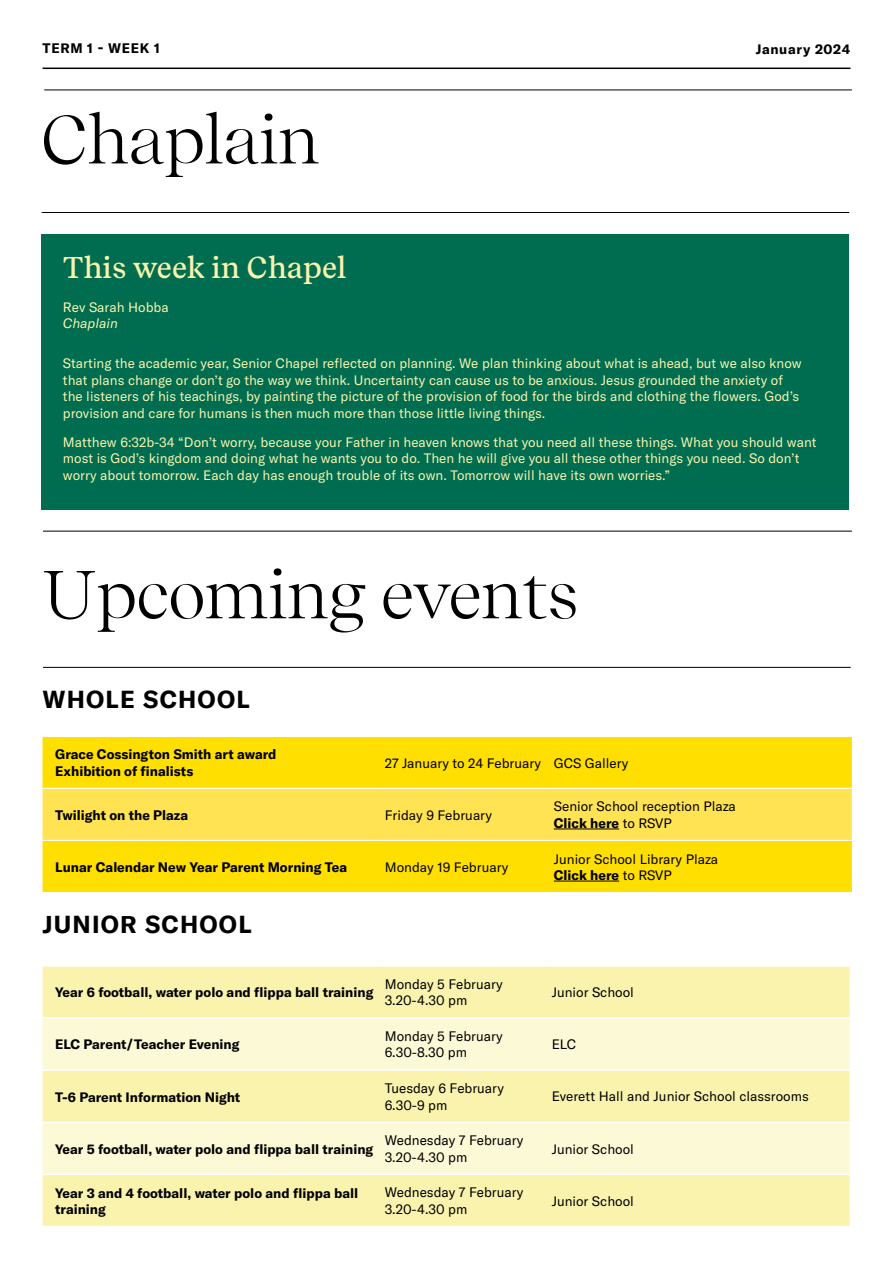
<style>
.page{position:relative;width:893px;height:1263px;background:#fff}
.page>*{position:absolute;margin:0;border:0;box-sizing:border-box;transform-origin:0 0}
.t1{font:67.5px "Recife Display";color:#000}
.t2{font:500 30px "Recife Text";color:#faf3ad}
.t3{font:700 24px "GT America";letter-spacing:.05em;color:#000}
.t4{font:13.5px/16.5px "GT America";color:#faf3ad}
.t5{font:13.5px/16.5px "GT America";color:#000}
.t6{font:700 13.5px/16.2px "GT America";color:#000}
.t7{font:13.5px/16.2px "GT America";color:#000}
.t8{font:700 13.5px/17.2px "GT America";color:#000}
.t9{font:700 13.5px "GT America";letter-spacing:.05em;color:#000}
.t10{font:italic 13.5px "GT America";color:#faf3ad}
.s1{font-weight:700}
</style>
<div class="page">
<hr style="left:43px;top:68px;width:807px;height:1px;background:#000">
<hr style="left:42px;top:212px;width:807px;height:1px;background:#000">
<div style="left:42px;top:234px;width:807px;height:275px;background:#006d50"></div>
<hr style="left:43px;top:667px;width:808px;height:1px;background:#000">
<hr style="left:43px;top:531px;width:809px;height:1px;background:#000">
<div style="left:43px;top:737px;width:809px;height:155px;background:#ffdf00"></div>
<div style="left:43px;top:789px;width:809px;height:51px;background:#ffe353"></div>
<hr style="left:43px;top:788px;width:338px;height:1px;background:#fff">
<hr style="left:381px;top:788px;width:169px;height:1px;background:#fff">
<hr style="left:550px;top:788px;width:302px;height:1px;background:#fff">
<hr style="left:43px;top:840px;width:338px;height:1px;background:#fff">
<hr style="left:381px;top:840px;width:169px;height:1px;background:#fff">
<hr style="left:550px;top:840px;width:302px;height:1px;background:#fff">
<hr style="left:554px;top:829px;width:65px;height:1px;background:#000">
<hr style="left:554px;top:881px;width:65px;height:1px;background:#000">
<div style="left:43px;top:967px;width:807px;height:259px;background:#faf3ad"></div>
<svg style="left:43px;top:1019px;width:807px;height:155px;background:#fbf7c8"></svg>
<hr style="left:43px;top:1122px;width:338px;height:1px;background:#fff">
<hr style="left:43px;top:1174px;width:338px;height:1px;background:#fff">
<hr style="left:381px;top:1122px;width:166px;height:1px;background:#fff">
<hr style="left:547px;top:1122px;width:303px;height:1px;background:#fff">
<hr style="left:381px;top:1174px;width:166px;height:1px;background:#fff">
<hr style="left:547px;top:1174px;width:303px;height:1px;background:#fff">
<hr style="left:43px;top:1017px;width:338px;height:2px;background:#fff">
<hr style="left:381px;top:1017px;width:166px;height:2px;background:#fff">
<hr style="left:547px;top:1017px;width:303px;height:2px;background:#fff">
<hr style="left:43px;top:1069px;width:338px;height:2px;background:#fff">
<hr style="left:381px;top:1069px;width:166px;height:2px;background:#fff">
<hr style="left:547px;top:1069px;width:303px;height:2px;background:#fff">
<hr style="left:44px;top:90px;width:808px;height:1px;background:#000">
<p class="t9" style="left:43px;top:40px;width:119px">TERM 1 - WEEK 1</p>
<p class="t9" style="left:756px;top:40px;width:96px">January 2024</p>
<h1 class="t1" style="left:41px;top:91px;width:280px">Chaplain</h1>
<h2 class="t2" style="left:63px;top:246px;width:285px">This week in Chapel</h2>
<p class="t4" style="left:63px;top:299px;width:107px">Rev Sarah Hobba</p>
<p class="t10" style="left:63px;top:315px;width:57px">Chaplain</p>
<p class="t4" style="left:63px;top:355px;width:740px">Starting the academic year, Senior Chapel reflected on planning. We plan thinking about what is ahead, but we also know that plans change or don’t go the way we think. Uncertainty can cause us to be anxious. Jesus grounded the anxiety of the listeners of his teachings, by painting the picture of the provision of food for the birds and clothing the flowers. God’s provision and care for humans is then much more than those little living things.</p>
<p class="t4" style="left:63px;top:434px;width:755px">Matthew 6:32b-34 “Don’t worry, because your Father in heaven knows that you need all these things. What you should want most is God’s kingdom and doing what he wants you to do. Then he will give you all these other things you need. So don’t worry about tomorrow. Each day has enough trouble of its own. Tomorrow will have its own worries.”</p>
<h1 class="t1" style="left:43px;top:546px;width:537px">Upcoming events</h1>
<h3 class="t3" style="left:43px;top:684px;width:209px">WHOLE SCHOOL</h3>
<p class="t8" style="left:55px;top:745px;width:223px">Grace Cossington Smith art award<br>Exhibition of finalists</p>
<p class="t5" style="left:385px;top:754px;width:245px">27 January to 24 February GCS Gallery</p>
<p class="t8" style="left:55px;top:806px;width:134px">Twilight on the Plaza</p>
<p class="t5" style="left:385px;top:807px;width:109px">Friday 9 February</p>
<p class="t5" style="left:554px;top:798px;width:184px">Senior School reception Plaza<br><span class="s1">Click here</span> to RSVP</p>
<p class="t8" style="left:55px;top:858px;width:293px">Lunar Calendar New Year Parent Morning Tea</p>
<p class="t5" style="left:385px;top:859px;width:125px">Monday 19 February</p>
<p class="t5" style="left:554px;top:850px;width:166px">Junior School Library Plaza<br><span class="s1">Click here</span> to RSVP</p>
<h3 class="t3" style="left:43px;top:910px;width:210px">JUNIOR SCHOOL</h3>
<p class="t6" style="left:55px;top:984px;width:320px">Year 6 football, water polo and flippa ball training</p>
<p class="t7" style="left:385px;top:976px;width:120px">Monday 5 February<br>3.20-4.30 pm</p>
<p class="t5" style="left:552px;top:984px;width:84px">Junior School</p>
<p class="t6" style="left:55px;top:1036px;width:186px">ELC Parent/Teacher Evening</p>
<p class="t7" style="left:385px;top:1028px;width:120px">Monday 5 February<br>6.30-8.30 pm</p>
<p class="t5" style="left:552px;top:1036px;width:26px">ELC</p>
<p class="t6" style="left:55px;top:1088px;width:186px">T-6 Parent Information Night</p>
<p class="t7" style="left:385px;top:1080px;width:121px">Tuesday 6 February<br>6.30-9 pm</p>
<p class="t5" style="left:552px;top:1088px;width:259px">Everett Hall and Junior School classrooms</p>
<p class="t6" style="left:55px;top:1140px;width:320px">Year 5 football, water polo and flippa ball training</p>
<p class="t7" style="left:385px;top:1132px;width:140px">Wednesday 7 February<br>3.20-4.30 pm</p>
<p class="t5" style="left:552px;top:1140px;width:84px">Junior School</p>
<p class="t6" style="left:55px;top:1184px;width:305px">Year 3 and 4 football, water polo and flippa ball training</p>
<p class="t7" style="left:385px;top:1184px;width:140px">Wednesday 7 February<br>3.20-4.30 pm</p>
<p class="t5" style="left:552px;top:1193px;width:84px">Junior School</p>
</div>
